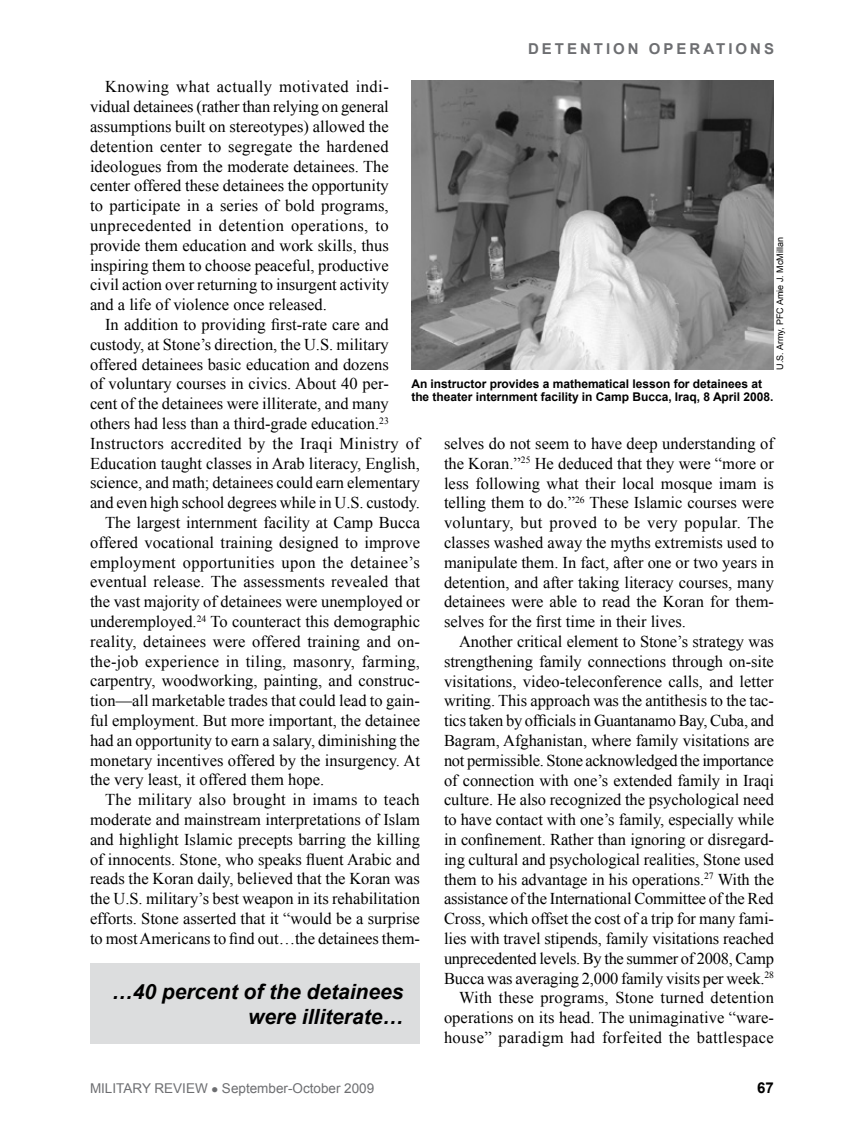
<style>
.page{position:relative;width:864px;height:1134px;background:#fff}
.page>*{position:absolute;margin:0;border:0;box-sizing:border-box;transform-origin:0 0}
.fob{font:italic 700 21px/25.2px "Arial";color:#000;text-align:right}
.fob-2{font:16.5px/19.8px "Times New Roman";color:#000;text-align:justify}
.t1{font:700 15px "Arial";letter-spacing:.2em;color:#6d6e71}
.t2{font:700 15px "Arial";color:#000}
.t3{font:13.5px "Arial";color:#6d6e71}
.cutline{font:700 12px/12.8px "Arial";color:#000}
.photocred{font:9px "Arial";color:#000}
</style>
<div class="page">
<div style="left:90px;top:963px;width:330px;height:81px;background:#dcddde"></div>
<img style="left:411px;top:81px;width:363px;height:289px">
<p class="t1" style="left:528px;top:39px;width:247px">DETENTION OPERATIONS</p>
<p class="fob-2" style="left:90px;top:77px;width:301px;text-indent:15px">Knowing what actually motivated indi&shy;vidual detainees (rather than relying on general assumptions built on stereotypes) allowed the detention center to segregate the hardened ideologues from the moderate detainees. The center offered these detainees the opportunity to participate in a series of bold programs, unprecedented in detention operations, to provide them education and work skills, thus inspiring them to choose peaceful, productive civil action over returning to insurgent activity and a life of violence once released.</p>
<p class="fob-2" style="left:90px;top:314px;width:332px;text-align:left;text-indent:15px">In addition to providing first-rate care and custody, at Stone’s direction, the U.S. military offered detainees basic education and dozens<br>of voluntary courses in civics. About 40 per&shy;cent of the detainees were illiterate, and many others had less than a third-grade education.<sup>23<br></sup>Instructors accredited by the Iraqi Ministry of Education taught classes in Arab literacy, English, science, and math; detainees could earn elementary and even high school degrees while in U.S. custody.</p>
<p class="fob-2" style="left:90px;top:512px;width:332px;text-indent:15px">The largest internment facility at Camp Bucca offered vocational training designed to improve employment opportunities upon the detainee’s eventual release. The assessments revealed that the vast majority of detainees were unemployed or underemployed.<sup>24</sup> To counteract this demographic reality, detainees were offered training and on&shy;the-job experience in tiling, masonry, farming, carpentry, woodworking, painting, and construc&shy;tion—all marketable trades that could lead to gain&shy;ful employment. But more important, the detainee had an opportunity to earn a salary, diminishing the monetary incentives offered by the insurgency. At the very least, it offered them hope.</p>
<p class="fob-2" style="left:90px;top:790px;width:332px;text-indent:15px">The military also brought in imams to teach moderate and mainstream interpretations of Islam and highlight Islamic precepts barring the killing of innocents. Stone, who speaks fluent Arabic and reads the Koran daily, believed that the Koran was the U.S. military’s best weapon in its rehabilitation efforts. Stone asserted that it “would be a surprise to most Americans to find out…the detainees them-</p>
<p class="photocred" style="left:774px;top:370px;width:134px;rotate:-90deg">U.S. Army, PFC Amie J. McMillan</p>
<p class="cutline" style="left:411px;top:378px;width:364px">An instructor provides a mathematical lesson for detainees at the theater internment facility in Camp Bucca, Iraq, 8 April 2008.</p>
<p class="fob-2" style="left:444px;top:433px;width:332px">selves do not seem to have deep understanding of the Koran.”<sup>25</sup> He deduced that they were “more or less following what their local mosque imam is telling them to do.”<sup>26</sup> These Islamic courses were voluntary, but proved to be very popular. The classes washed away the myths extremists used to manipulate them. In fact, after one or two years in detention, and after taking literacy courses, many detainees were able to read the Koran for them&shy;selves for the first time in their lives.</p>
<p class="fob-2" style="left:444px;top:631px;width:332px;text-indent:15px">Another critical element to Stone’s strategy was strengthening family connections through on-site visitations, video-teleconference calls, and letter writing. This approach was the antithesis to the tac&shy;tics taken by officials in Guantanamo Bay, Cuba, and Bagram, Afghanistan, where family visitations are not permissible. Stone acknowledged the importance of connection with one’s extended family in Iraqi culture. He also recognized the psychological need to have contact with one’s family, especially while in confinement. Rather than ignoring or disregard&shy;ing cultural and psychological realities, Stone used them to his advantage in his operations.<sup>27</sup> With the assistance of the International Committee of the Red Cross, which offset the cost of a trip for many fami&shy;lies with travel stipends, family visitations reached unprecedented levels. By the summer of 2008, Camp Bucca was averaging 2,000 family visits per week.<sup>28</sup></p>
<p class="fob-2" style="left:444px;top:988px;width:331px;text-indent:15px">With these programs, Stone turned detention operations on its head. The unimaginative “ware&shy;house” paradigm had forfeited the battlespace</p>
<p class="fob" style="left:112px;top:979px;width:293px">…40 percent of the detainees were illiterate…</p>
<p class="t3" style="left:90px;top:1080px;width:286px">MILITARY REVIEW ● September-October 2009</p>
<p class="t2" style="left:757px;top:1078px;width:18px">67</p>
</div>
